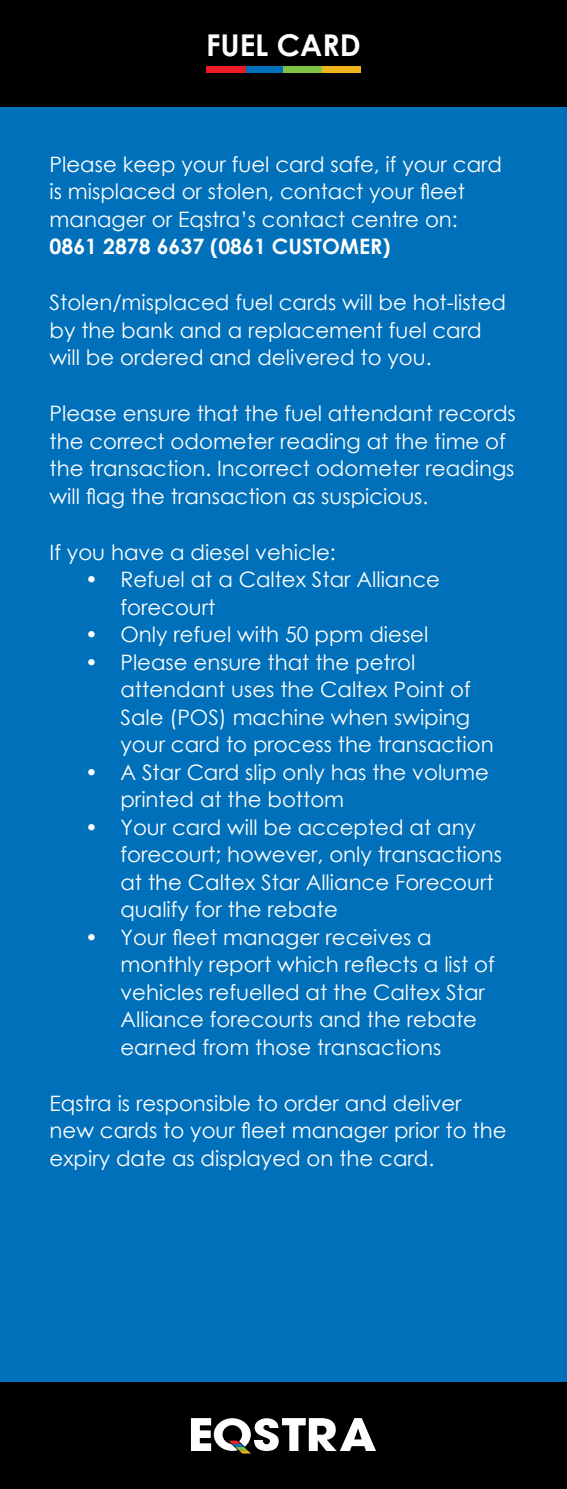
<style>
.page{position:relative;width:567px;height:1489px;background:#fff}
.page>*{position:absolute;margin:0;border:0;box-sizing:border-box;transform-origin:0 0}
.t1{font:700 30px "Century Gothic";color:#fff}
.t2{font:21.25px/27.5px "Century Gothic";color:#fff}
.t3{font:700 21.25px "Century Gothic";color:#fff}
</style>
<div class="page">
<div style="left:0;top:0;width:567px;height:1488px;background:#0070ba"></div>
<div style="left:0;top:0;width:567px;height:106px;background:#000"></div>
<div style="left:0;top:1382px;width:567px;height:106px;background:#000"></div>
<div style="left:245px;top:67px;width:39px;height:6px;background:#0070ba"></div>
<div style="left:284px;top:67px;width:38px;height:6px;background:#80c242"></div>
<div style="left:206px;top:67px;width:39px;height:6px;background:#ed1c24"></div>
<div style="left:322px;top:67px;width:39px;height:6px;background:#f0b51c"></div>
<svg style="left:191px;top:1418px;width:185px;height:35px"></svg>
<h1 class="t1" style="left:206px;top:22px;width:156px">FUEL CARD</h1>
<p class="t2" style="left:50px;top:150px;width:454px">Please keep your fuel card safe, if your card is misplaced or stolen, contact your fleet manager or Eqstra’s contact centre on:</p>
<p class="t3" style="left:50px;top:230px;width:342px">0861 2878 6637 (0861 CUSTOMER)</p>
<p class="t2" style="left:50px;top:288px;width:458px">Stolen/misplaced fuel cards will be hot-listed by the bank and a replacement fuel card will be ordered and delivered to you.</p>
<p class="t2" style="left:50px;top:399px;width:468px">Please ensure that the fuel attendant records the correct odometer reading at the time of the transaction. Incorrect odometer readings will flag the transaction as suspicious.</p>
<p class="t2" style="left:50px;top:538px;width:288px">If you have a diesel vehicle:</p>
<p class="t2" style="left:120px;top:565px;width:321px;text-indent:-35px">• Refuel at a Caltex Star Alliance forecourt</p>
<p class="t2" style="left:85px;top:620px;width:345px">• Only refuel with 50 ppm diesel</p>
<p class="t2" style="left:120px;top:648px;width:375px;text-indent:-35px">• Please ensure that the petrol attendant uses the Caltex Point of Sale (POS) machine when swiping your card to process the transaction</p>
<p class="t2" style="left:120px;top:758px;width:370px;text-indent:-35px">• A Star Card slip only has the volume printed at the bottom</p>
<p class="t2" style="left:120px;top:813px;width:383px;text-indent:-35px">• Your card will be accepted at any forecourt; however, only transactions at the Caltex Star Alliance Forecourt qualify for the rebate</p>
<p class="t2" style="left:120px;top:923px;width:376px;text-indent:-35px">• Your fleet manager receives a monthly report which reflects a list of vehicles refuelled at the Caltex Star Alliance forecourts and the rebate earned from those transactions</p>
<p class="t2" style="left:50px;top:1088px;width:458px">Eqstra is responsible to order and deliver new cards to your fleet manager prior to the expiry date as displayed on the card.</p>
</div>
